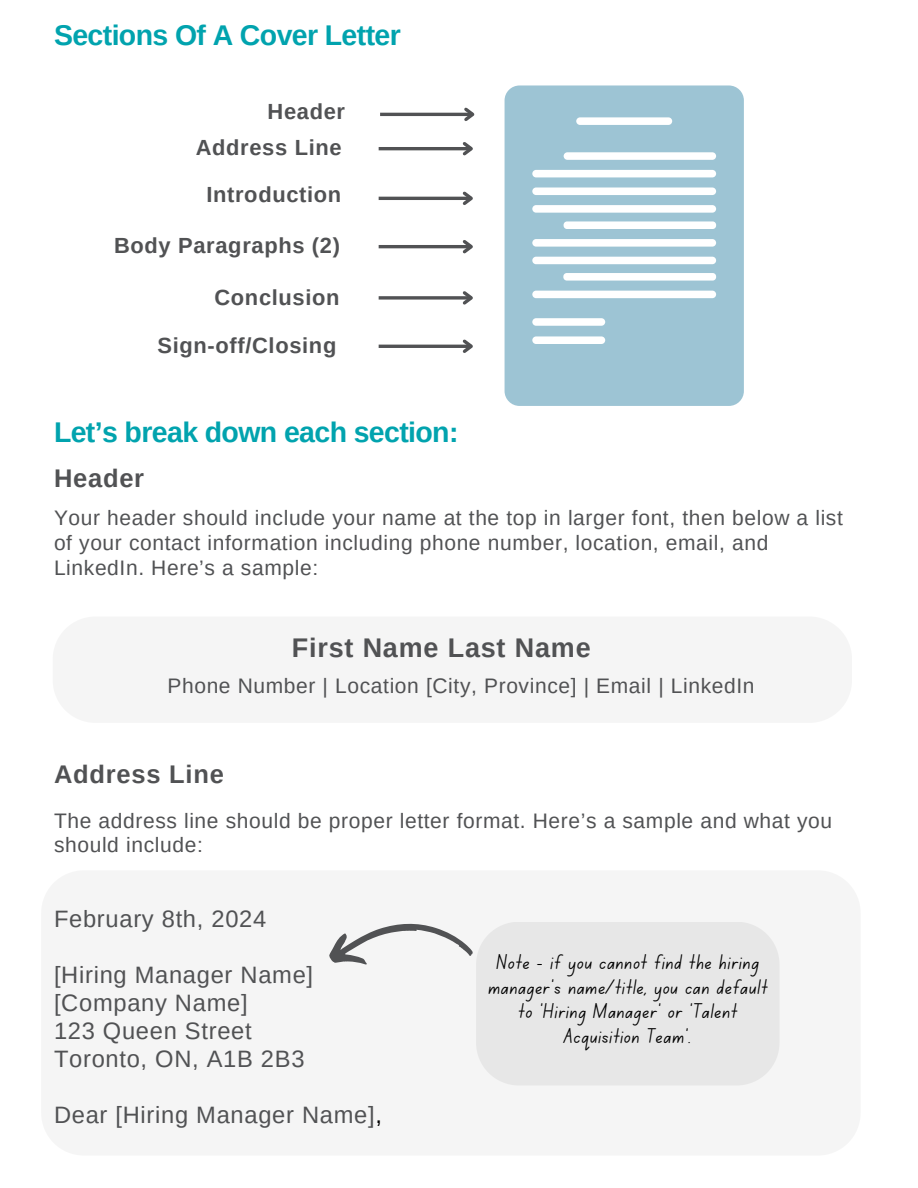
<style>
.page{position:relative;width:918px;height:1188px;background:#fff}
.page>*{position:absolute;margin:0;border:0;box-sizing:border-box;transform-origin:0 0}
.t1{font:700 28.5px "Arimo";letter-spacing:-.02em;color:#01a3ae}
.t2{font:700 27px "Arimo";letter-spacing:.03em;color:#515254}
.t3{font:700 25.5px "Arimo";letter-spacing:.03em;color:#515254}
.t4{font:23.7px/28.2px "Arimo";letter-spacing:.03em;color:#515254}
.t5{font:700 21.9px "Arimo";letter-spacing:.03em;color:#515254}
.t6{font:21.45px/24.8px "Canva School Font";letter-spacing:.03em;color:#000;text-align:center}
.t7{font:21px/24.8px "Arimo";letter-spacing:.03em;color:#515254}
.s1{color:#000}
</style>
<div class="page">
<div style="left:505px;top:86px;width:239px;height:320px;background:#9dc4d4;border-radius:15px"></div>
<div style="left:564px;top:152px;width:152px;height:8px;background:#fff;border-radius:4px"></div>
<div style="left:532px;top:170px;width:184px;height:7px;background:#fff;border-radius:4px"></div>
<div style="left:532px;top:188px;width:184px;height:7px;background:#fff;border-radius:4px"></div>
<div style="left:532px;top:205px;width:184px;height:8px;background:#fff;border-radius:4px"></div>
<div style="left:564px;top:221px;width:152px;height:8px;background:#fff;border-radius:3px"></div>
<div style="left:532px;top:239px;width:184px;height:8px;background:#fff;border-radius:4px"></div>
<div style="left:532px;top:257px;width:184px;height:7px;background:#fff;border-radius:4px"></div>
<div style="left:563px;top:273px;width:153px;height:8px;background:#fff;border-radius:3px"></div>
<div style="left:532px;top:291px;width:184px;height:7px;background:#fff;border-radius:4px"></div>
<div style="left:532px;top:318px;width:73px;height:8px;background:#fff;border-radius:4px"></div>
<div style="left:532px;top:336px;width:73px;height:8px;background:#fff;border-radius:4px"></div>
<div style="left:576px;top:117px;width:96px;height:8px;background:#fff;border-radius:4px"></div>
<hr style="left:379px;top:147px;width:92px;height:3px;background:#515254">
<svg style="left:460px;top:142px;width:13px;height:14px"></svg>
<hr style="left:379px;top:345px;width:92px;height:3px;background:#515254">
<svg style="left:460px;top:339px;width:13px;height:14px"></svg>
<hr style="left:379px;top:197px;width:92px;height:3px;background:#515254">
<svg style="left:460px;top:191px;width:13px;height:14px"></svg>
<hr style="left:379px;top:245px;width:92px;height:3px;background:#515254">
<svg style="left:460px;top:240px;width:13px;height:14px"></svg>
<svg style="left:379px;top:296px;width:81px;height:4px"></svg>
<svg style="left:460px;top:291px;width:13px;height:14px"></svg>
<hr style="left:380px;top:113px;width:93px;height:3px;background:#515254">
<svg style="left:461px;top:107px;width:14px;height:14px"></svg>
<div style="left:476px;top:922px;width:303px;height:163px;background:#e7e7e7"></div>
<svg style="left:329px;top:923px;width:144px;height:42px"></svg>
<h4 class="t1" style="left:54px;top:19px;width:348px">Sections Of A Cover Letter</h4>
<h4 class="t5" style="left:268px;top:99px;width:79px">Header</h4>
<h4 class="t5" style="left:196px;top:136px;width:147px">Address Line</h4>
<h4 class="t5" style="left:206px;top:182px;width:136px">Introduction</h4>
<h4 class="t5" style="left:114px;top:234px;width:227px">Body Paragraphs (2)</h4>
<p class="t5" style="left:214px;top:285px;width:127px">Conclusion</p>
<h1 class="t5" style="left:157px;top:333px;width:180px">Sign-off/Closing</h1>
<p class="t1" style="left:54px;top:416px;width:406px">Let’s break down each section:</p>
<h2 class="t3" style="left:54px;top:464px;width:92px">Header</h2>
<h1 class="t7" style="left:54px;top:506px;width:790px">Your header should include your name at the top in larger font, then below a list of your contact information including phone number, location, email, and<br>LinkedIn. Here’s a sample:</h1>
<p class="t2" style="left:292px;top:633px;width:300px">First Name Last Name</p>
<h2 class="t7" style="left:167px;top:674px;width:589px">Phone Number | Location [City, Province] | Email | LinkedIn</h2>
<h1 class="t3" style="left:54px;top:759px;width:171px">Address Line</h1>
<h4 class="t7" style="left:54px;top:808px;width:780px">The address line should be proper letter format. Here’s a sample and what you should include:</h4>
<p class="t4" style="left:54px;top:904px;width:214px">February 8th, 2024</p>
<h3 class="t4" style="left:54px;top:960px;width:261px">[Hiring Manager Name] [Company Name]<br>123 Queen Street<br>Toronto, ON, A1B 2B3</h3>
<h3 class="t4" style="left:54px;top:1101px;width:329px">Dear [Hiring Manager Name]<span class="s1">,</span></h3>
<h3 class="t6" style="left:488px;top:952px;width:281px">Note - if you cannot find the hiring manager’s name/title, you can default to ‘Hiring Manager’ or ‘Talent<br>Acquisition Team’.</h3>
</div>
